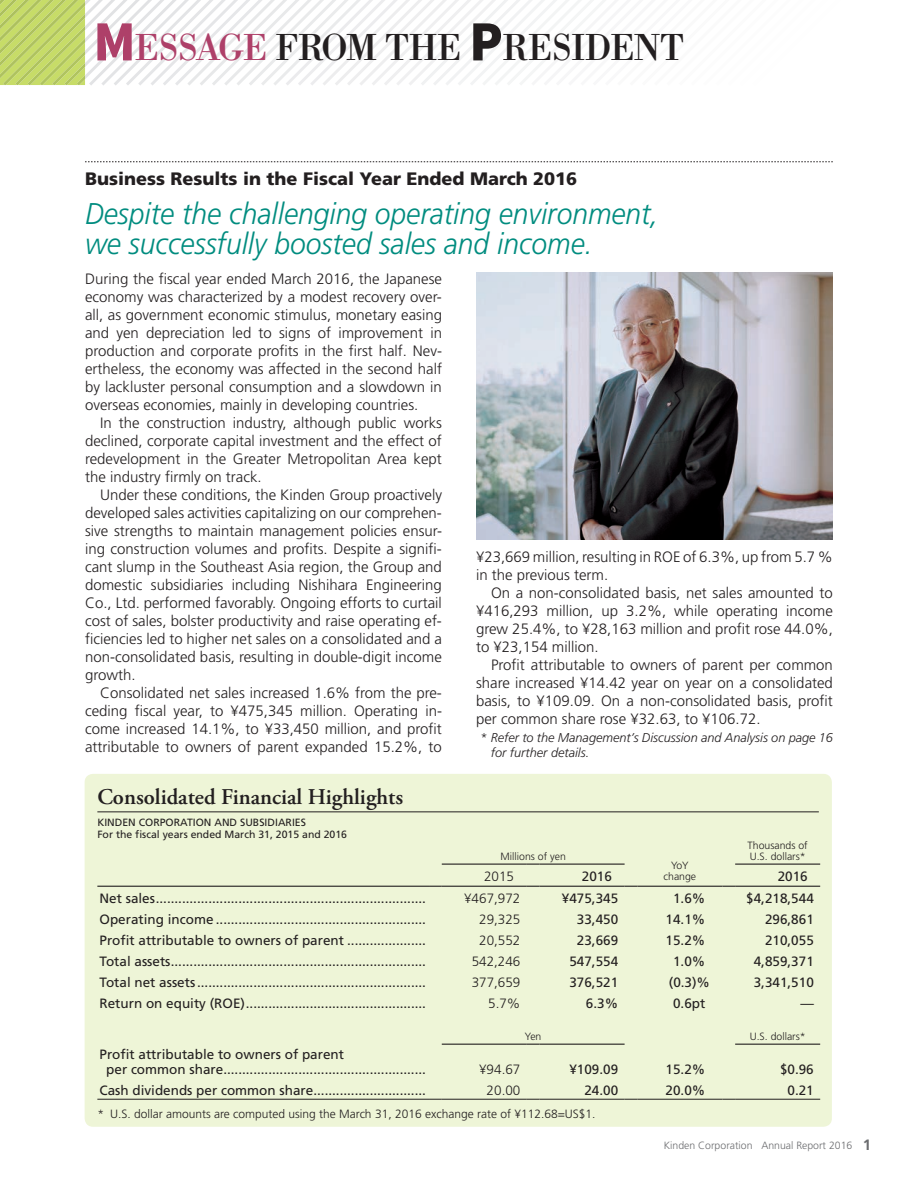
<style>
.page{position:relative;width:918px;height:1188px;background:#fff}
.page>*{position:absolute;margin:0;border:0;box-sizing:border-box;transform-origin:0 0}
.t1{font:39px "Bodoni";letter-spacing:-.02em;color:#231f20;scale:.95 1}
.t2{font:italic 300 30px/30px "Frutiger";color:#008c7f;scale:.94 1}
.t3{font:600 22.5px "Adobe Garamond Pro";color:#231f20}
.t4{font:900 18px "Frutiger";color:#231f20}
.t5{font:300 15px/18px "Frutiger";color:#231f20;text-align:justify}
.t6{font:13.5px/15px "Frutiger";color:#231f20}
.t7{font:300 13.5px "Frutiger";color:#231f20}
.t8{font:italic 300 12.75px/14.2px "Frutiger";color:#231f20}
.t9{font:300 12px "Frutiger";color:#231f20}
.t10{font:10.5px/12px "Frutiger";color:#231f20}
.t11{font:300 10.5px/11.2px "Frutiger";color:#231f20;text-align:center}
.t12{font:300 10.5px "Frutiger";color:#6c6d70}
.s1{font-family:"Source Sans Pro";font-weight:900;font-size:57px;color:#ae4069}
.s2{color:#ae4069}
.s3{font-family:"Source Sans Pro";font-weight:900;font-size:57px}
.s4{font-weight:700;font-size:15px}
</style>
<div class="page">
<svg style="left:85px;top:162px;width:748px;height:1px"></svg>
<img style="left:476px;top:272px;width:357px;height:268px">
<svg style="left:0;top:0;width:606px;height:85px"></svg>
<div style="left:85px;top:774px;width:747px;height:353px;background:#eef5d7;border-radius:9px"></div>
<hr style="left:97px;top:811px;width:722px;height:1px;background:#231f20">
<hr style="left:442px;top:864px;width:85px;height:1px;background:#231f20">
<svg style="left:527px;top:864px;width:13px;height:1px"></svg>
<hr style="left:540px;top:864px;width:85px;height:1px;background:#231f20">
<hr style="left:442px;top:1044px;width:85px;height:1px;background:#231f20">
<svg style="left:527px;top:1044px;width:13px;height:1px"></svg>
<hr style="left:540px;top:1044px;width:85px;height:1px;background:#231f20">
<hr style="left:735px;top:864px;width:85px;height:1px;background:#231f20">
<hr style="left:735px;top:1044px;width:85px;height:1px;background:#231f20">
<hr style="left:97px;top:1099px;width:332px;height:1px;background:#231f20">
<svg style="left:429px;top:1099px;width:13px;height:1px"></svg>
<hr style="left:442px;top:1099px;width:85px;height:1px;background:#231f20">
<svg style="left:527px;top:1099px;width:13px;height:1px"></svg>
<hr style="left:540px;top:1099px;width:85px;height:1px;background:#231f20">
<svg style="left:625px;top:1099px;width:12px;height:1px"></svg>
<hr style="left:637px;top:1099px;width:85px;height:1px;background:#231f20">
<svg style="left:722px;top:1099px;width:13px;height:1px"></svg>
<hr style="left:735px;top:1099px;width:85px;height:1px;background:#231f20">
<hr style="left:97px;top:886px;width:332px;height:1px;background:#231f20">
<svg style="left:429px;top:886px;width:13px;height:1px"></svg>
<hr style="left:442px;top:886px;width:85px;height:1px;background:#231f20">
<svg style="left:527px;top:886px;width:13px;height:1px"></svg>
<hr style="left:540px;top:886px;width:85px;height:1px;background:#231f20">
<svg style="left:625px;top:886px;width:12px;height:1px"></svg>
<svg style="left:722px;top:886px;width:13px;height:1px"></svg>
<hr style="left:735px;top:886px;width:85px;height:1px;background:#231f20">
<hr style="left:637px;top:886px;width:85px;height:1px;background:#231f20">
<h1 class="t1" style="left:94px;top:24px;width:624px"><span class="s1">M</span><span class="s2">ESSAGE</span> FROM THE <span class="s3">P</span>RESIDENT</h1>
<p class="t4" style="left:85px;top:168px;width:494px">Business Results in the Fiscal Year Ended March 2016</p>
<h2 class="t2" style="left:85px;top:198px;width:612px">Despite the challenging operating environment, we successfully boosted sales and income.</h2>
<p class="t5" style="left:85px;top:270px;width:358px">During the fiscal year ended March 2016, the Japanese economy was characterized by a modest recovery over&shy;all, as government economic stimulus, monetary easing and yen depreciation led to signs of improvement in production and corporate profits in the first half. Nev&shy;ertheless, the economy was affected in the second half by lackluster personal consumption and a slowdown in overseas economies, mainly in developing countries.</p>
<p class="t5" style="left:85px;top:414px;width:358px;text-indent:15px">In the construction industry, although public works declined, corporate capital investment and the effect of redevelopment in the Greater Metropolitan Area kept the industry firmly on track.</p>
<p class="t5" style="left:85px;top:486px;width:358px;text-indent:15px">Under these conditions, the Kinden Group proactively developed sales activities capitalizing on our comprehen&shy;sive strengths to maintain management policies ensur&shy;ing construction volumes and profits. Despite a signifi&shy;cant slump in the Southeast Asia region, the Group and domestic subsidiaries including Nishihara Engineering Co., Ltd. performed favorably. Ongoing efforts to curtail cost of sales, bolster productivity and raise operating ef&shy;ficiencies led to higher net sales on a consolidated and a non-consolidated basis, resulting in double-digit income growth.</p>
<p class="t5" style="left:85px;top:684px;width:358px;text-indent:15px">Consolidated net sales increased 1.6% from the pre&shy;ceding fiscal year, to ¥475,345 million. Operating in&shy;come increased 14.1%, to ¥33,450 million, and profit attributable to owners of parent expanded 15.2%, to</p>
<p class="t5" style="left:476px;top:548px;width:358px">¥23,669 million, resulting in ROE of 6.3%, up from 5.7 % in the previous term.</p>
<p class="t5" style="left:476px;top:584px;width:358px;text-indent:15px">On a non-consolidated basis, net sales amounted to ¥416,293 million, up 3.2%, while operating income grew 25.4%, to ¥28,163 million and profit rose 44.0%, to ¥23,154 million.</p>
<p class="t5" style="left:476px;top:656px;width:358px;text-indent:15px">Profit attributable to owners of parent per common share increased ¥14.42 year on year on a consolidated basis, to ¥109.09. On a non-consolidated basis, profit per common share rose ¥32.63, to ¥106.72.</p>
<p class="t8" style="left:491px;top:731px;width:344px;text-indent:-11px">* Refer to the Management’s Discussion and Analysis on page 16 for further details.</p>
<h3 class="t3" style="left:97px;top:784px;width:307px">Consolidated Financial Highlights</h3>
<p class="t10" style="left:97px;top:817px;width:251px">KINDEN CORPORATION AND SUBSIDIARIES<br>For the fiscal years ended March 31, 2015 and 2016</p>
<p class="t11" style="left:748px;top:839px;width:62px;text-align:left">Thousands of<br>U.S. dollars*</p>
<p class="t11" style="left:501px;top:851px;width:67px">Millions of yen</p>
<p class="t11" style="left:664px;top:859px;width:34px">YoY change</p>
<p class="t7" style="left:484px;top:869px;width:32px">2015</p>
<p class="t6" style="left:582px;top:869px;width:32px">2016</p>
<p class="t6" style="left:778px;top:869px;width:32px">2016</p>
<p class="t6" style="left:100px;top:891px;width:328px">Net sales ........................................................................</p>
<p class="t7" style="left:464px;top:891px;width:58px">¥467,972</p>
<p class="t6" style="left:562px;top:891px;width:58px">¥475,345</p>
<p class="t6" style="left:673px;top:891px;width:34px">1.6%</p>
<p class="t6" style="left:746px;top:891px;width:69px">$4,218,544</p>
<p class="t6" style="left:100px;top:912px;width:328px">Operating income ........................................................</p>
<p class="t7" style="left:479px;top:912px;width:43px">29,325</p>
<p class="t6" style="left:577px;top:912px;width:43px">33,450</p>
<p class="t6" style="left:666px;top:912px;width:41px">14.1%</p>
<p class="t6" style="left:765px;top:912px;width:50px">296,861</p>
<p class="t6" style="left:100px;top:933px;width:328px">Profit attributable to owners of parent .....................</p>
<p class="t7" style="left:479px;top:933px;width:43px">20,552</p>
<p class="t6" style="left:577px;top:933px;width:43px">23,669</p>
<p class="t6" style="left:666px;top:933px;width:41px">15.2%</p>
<p class="t6" style="left:765px;top:933px;width:50px">210,055</p>
<p class="t6" style="left:100px;top:954px;width:328px">Total assets ....................................................................</p>
<p class="t7" style="left:472px;top:954px;width:50px">542,246</p>
<p class="t6" style="left:569px;top:954px;width:50px">547,554</p>
<p class="t6" style="left:673px;top:954px;width:34px">1.0%</p>
<p class="t6" style="left:754px;top:954px;width:62px">4,859,371</p>
<p class="t6" style="left:100px;top:975px;width:328px">Total net assets .............................................................</p>
<p class="t7" style="left:472px;top:975px;width:50px">377,659</p>
<p class="t6" style="left:569px;top:975px;width:50px">376,521</p>
<p class="t6" style="left:669px;top:975px;width:43px">(0.3)%</p>
<p class="t6" style="left:754px;top:975px;width:62px">3,341,510</p>
<p class="t6" style="left:100px;top:996px;width:328px">Return on equity (ROE) ................................................</p>
<p class="t7" style="left:488px;top:996px;width:34px">5.7%</p>
<p class="t6" style="left:586px;top:996px;width:34px">6.3%</p>
<p class="t6" style="left:673px;top:996px;width:34px">0.6pt</p>
<p class="t6" style="left:800px;top:996px;width:15px">—</p>
<p class="t11" style="left:525px;top:1031px;width:18px">Yen</p>
<p class="t11" style="left:750px;top:1031px;width:58px">U.S. dollars*</p>
<p class="t6" style="left:106px;top:1047px;width:321px;text-indent:-7px">Profit attributable to owners of parent<br>per common share ......................................................</p>
<p class="t7" style="left:479px;top:1062px;width:43px">¥94.67</p>
<p class="t6" style="left:569px;top:1062px;width:50px">¥109.09</p>
<p class="t6" style="left:666px;top:1062px;width:41px">15.2%</p>
<p class="t6" style="left:780px;top:1062px;width:35px">$0.96</p>
<p class="t6" style="left:99px;top:1083px;width:328px">Cash dividends per common share ..............................</p>
<p class="t7" style="left:487px;top:1083px;width:35px">20.00</p>
<p class="t6" style="left:584px;top:1083px;width:35px">24.00</p>
<p class="t6" style="left:666px;top:1083px;width:41px">20.0%</p>
<p class="t6" style="left:788px;top:1083px;width:28px">0.21</p>
<p class="t9" style="left:97px;top:1107px;width:500px">* U.S. dollar amounts are computed using the March 31, 2016 exchange rate of ¥112.68=US$1.</p>
<p class="t12" style="left:664px;top:1139px;width:209px">Kinden Corporation Annual Report 2016 <span class="s4">1</span></p>
</div>
